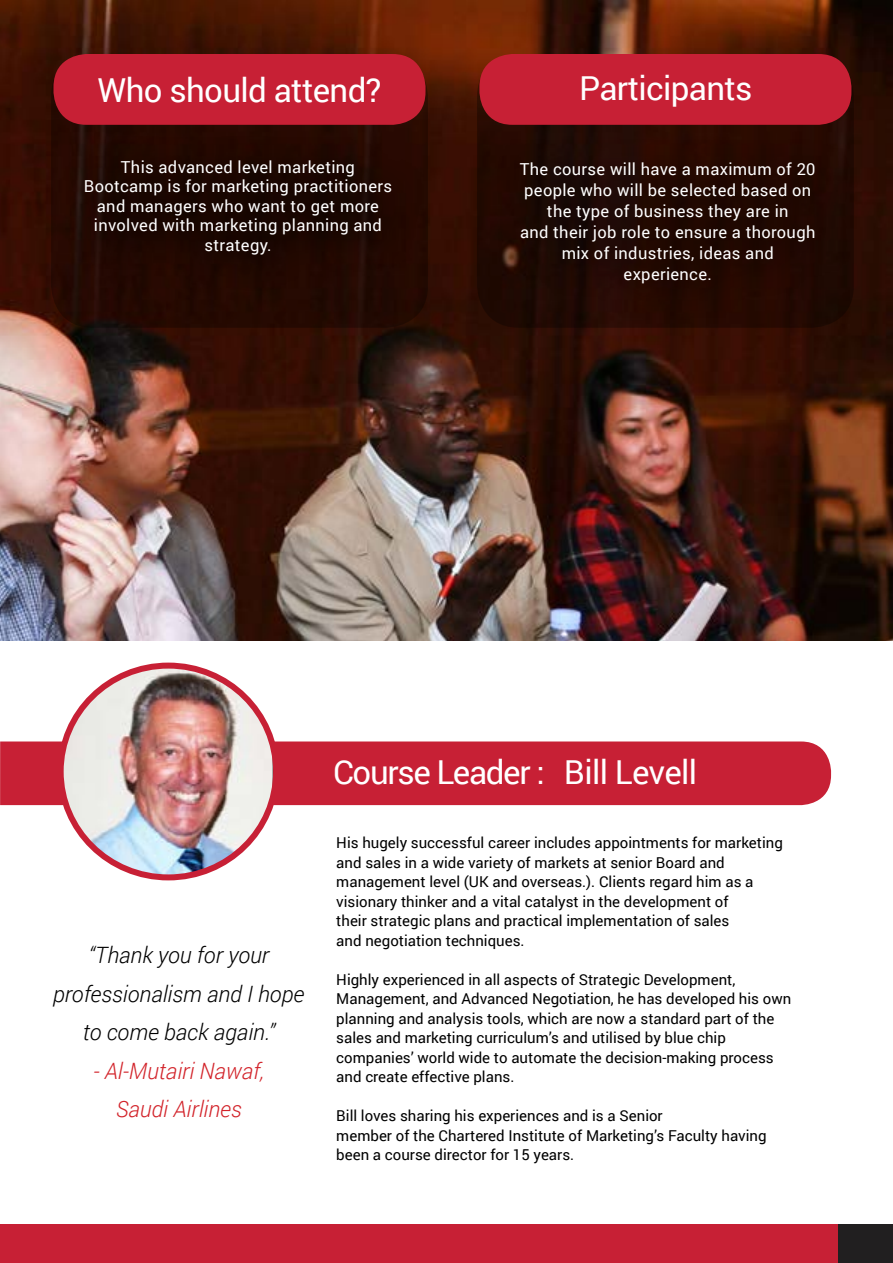
<style>
.page{position:relative;width:893px;height:1263px;background:#fff}
.page>*{position:absolute;margin:0;border:0;box-sizing:border-box;transform-origin:0 0}
.t1{font:33px "Roboto";letter-spacing:-.02em;color:#fff}
.t2{font:33px "Roboto";letter-spacing:-.04em;color:#fff}
.t3{font:italic 300 22.5px/38.4px "Roboto";color:#000;text-align:center}
.t4{font:italic 300 22.5px/38.4px "Roboto";color:#d2232a;text-align:center}
.t5{font:16.5px/21px "Roboto";letter-spacing:.02em;color:#fff;text-align:center}
.t6{font:15px/19.5px "Roboto";color:#000}
</style>
<div class="page">
<div style="left:0;top:1224px;width:893px;height:39px;background:#c72035"></div>
<div style="left:839px;top:1224px;width:54px;height:39px;background:#211f20"></div>
<img style="left:0;top:0;width:893px;height:641px">
<div style="left:477px;top:55px;width:377px;height:273px;background:#250a02;border-radius:42px"></div>
<div style="left:51px;top:54px;width:377px;height:274px;background:#250901;border-radius:42px"></div>
<div style="left:479px;top:54px;width:372px;height:71px;background:#c72035;border-radius:33px"></div>
<div style="left:54px;top:54px;width:371px;height:71px;background:#c72035;border-radius:33px"></div>
<div style="left:0;top:741px;width:831px;height:64px;background:#c72035"></div>
<div style="left:491px;top:135px;width:361px;height:188px;background:#210901"></div>
<div style="left:55px;top:133px;width:374px;height:160px;background:#200700"></div>
<img style="left:61px;top:666px;width:212px;height:211px">
<div style="left:58px;top:663px;width:221px;height:217px;border:6px solid #c72035;border-radius:50%"></div>
<h1 class="t1" style="left:97px;top:67px;width:286px">Who should attend?</h1>
<h1 class="t1" style="left:579px;top:65px;width:175px">Participants</h1>
<p class="t5" style="left:84px;top:156px;width:310px;line-height:19.5px">This advanced level marketing<br>Bootcamp is for marketing practitioners and managers who want to get more involved with marketing planning and strategy.</p>
<p class="t5" style="left:520px;top:158px;width:297px">The course will have a maximum of 20 people who will be selected based on the type of business they are in<br>and their job role to ensure a thorough mix of industries, ideas and experience.</p>
<h2 class="t3" style="left:53px;top:935px;width:253px">“Thank you for your professionalism and I hope to come back again.”</h2>
<h2 class="t4" style="left:93px;top:1051px;width:172px">- Al-Mutairi Nawaf,<br>Saudi Airlines</h2>
<h1 class="t2" style="left:333px;top:749px;width:366px">Course Leader : Bill Levell</h1>
<p class="t6" style="left:336px;top:832px;width:448px">His hugely successful career includes appointments for marketing and sales in a wide variety of markets at senior Board and management level (UK and overseas.). Clients regard him as a visionary thinker and a vital catalyst in the development of<br>their strategic plans and practical implementation of sales<br>and negotiation techniques.</p>
<p class="t6" style="left:336px;top:969px;width:456px">Highly experienced in all aspects of Strategic Development, Management, and Advanced Negotiation, he has developed his own planning and analysis tools, which are now a standard part of the sales and marketing curriculum’s and utilised by blue chip companies’ world wide to automate the decision-making process and create effective plans.</p>
<p class="t6" style="left:336px;top:1105px;width:432px">Bill loves sharing his experiences and is a Senior<br>member of the Chartered Institute of Marketing’s Faculty having been a course director for 15 years.</p>
</div>
